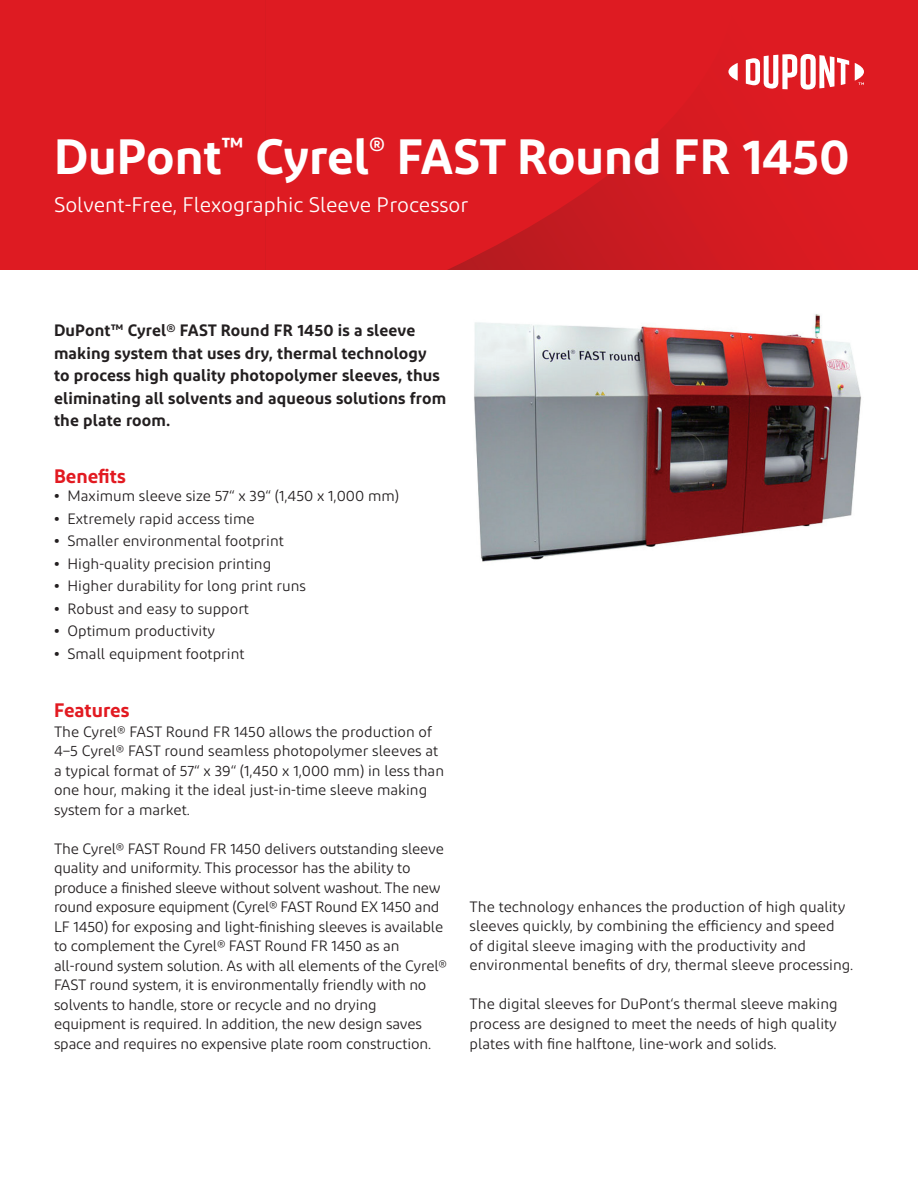
<style>
.page{position:relative;width:918px;height:1188px;background:#fff}
.page>*{position:absolute;margin:0;border:0;box-sizing:border-box;transform-origin:0 0}
.t1{font:600 49.5px "Diodrum";color:#fff}
.t2{font:21px "Diodrum";color:#fff}
.t3{font:600 19.5px "Diodrum";color:#e21a21}
.t4{font:600 16.5px/22.5px "Diodrum";letter-spacing:.01em;color:#231f20}
.t5{font:15px/19.5px "Diodrum";letter-spacing:-.01em;color:#231f20}
.s1{font-weight:700;font-size:14.25px}
</style>
<div class="page">
<div style="left:0;top:0;width:918px;height:270px;background:#de1b22"></div>
<svg style="left:447px;top:129px;width:291px;height:141px"></svg>
<svg style="left:728px;top:63px;width:10px;height:18px"></svg>
<svg style="left:746px;top:54px;width:103px;height:36px"></svg>
<svg style="left:855px;top:63px;width:9px;height:22px"></svg>
<img style="left:474px;top:314px;width:387px;height:248px">
<h1 class="t1" style="left:54px;top:125px;width:798px">DuPont<sup>™</sup> Cyrel<sup>®</sup> FAST Round FR 1450</h1>
<h2 class="t2" style="left:54px;top:192px;width:416px">Solvent-Free, Flexographic Sleeve Processor</h2>
<p class="t4" style="left:54px;top:319px;width:394px">DuPont™ Cyrel® FAST Round FR 1450 is a sleeve making system that uses dry, thermal technology to process high quality photopolymer sleeves, thus eliminating all solvents and aqueous solutions from the plate room.</p>
<h3 class="t3" style="left:54px;top:464px;width:73px">Benefits</h3>
<p class="t5" style="left:54px;top:486px;width:347px"><span class="s1">•</span> Maximum sleeve size 57“ x 39“ (1,450 x 1,000 mm)</p>
<p class="t5" style="left:54px;top:508px;width:202px"><span class="s1">•</span> Extremely rapid access time</p>
<p class="t5" style="left:54px;top:531px;width:231px"><span class="s1">•</span> Smaller environmental footprint</p>
<p class="t5" style="left:54px;top:553px;width:219px"><span class="s1">•</span> High-quality precision printing</p>
<p class="t5" style="left:54px;top:576px;width:254px"><span class="s1">•</span> Higher durability for long print runs</p>
<p class="t5" style="left:54px;top:598px;width:197px"><span class="s1">•</span> Robust and easy to support</p>
<p class="t5" style="left:54px;top:621px;width:163px"><span class="s1">•</span> Optimum productivity</p>
<p class="t5" style="left:54px;top:643px;width:192px"><span class="s1">•</span> Small equipment footprint</p>
<h3 class="t3" style="left:54px;top:698px;width:77px">Features</h3>
<p class="t5" style="left:54px;top:721px;width:392px">The Cyrel® FAST Round FR 1450 allows the production of 4–5 Cyrel® FAST round seamless photopolymer sleeves at a typical format of 57“ x 39“ (1,450 x 1,000 mm) in less than one hour, making it the ideal just-in-time sleeve making system for a market.</p>
<p class="t5" style="left:54px;top:838px;width:395px">The Cyrel® FAST Round FR 1450 delivers outstanding sleeve quality and uniformity. This processor has the ability to produce a finished sleeve without solvent washout. The new round exposure equipment (Cyrel® FAST Round EX 1450 and LF 1450) for exposing and light-finishing sleeves is available to complement the Cyrel® FAST Round FR 1450 as an all-round system solution. As with all elements of the Cyrel® FAST round system, it is environmentally friendly with no solvents to handle, store or recycle and no drying equipment is required. In addition, the new design saves space and requires no expensive plate room construction.</p>
<p class="t5" style="left:470px;top:897px;width:385px">The technology enhances the production of high quality sleeves quickly, by combining the efficiency and speed<br>of digital sleeve imaging with the productivity and environmental benefits of dry, thermal sleeve processing.</p>
<p class="t5" style="left:470px;top:994px;width:369px;text-align:justify">The digital sleeves for DuPont‘s thermal sleeve making process are designed to meet the needs of high quality plates with fine halftone, line-work and solids.</p>
</div>
